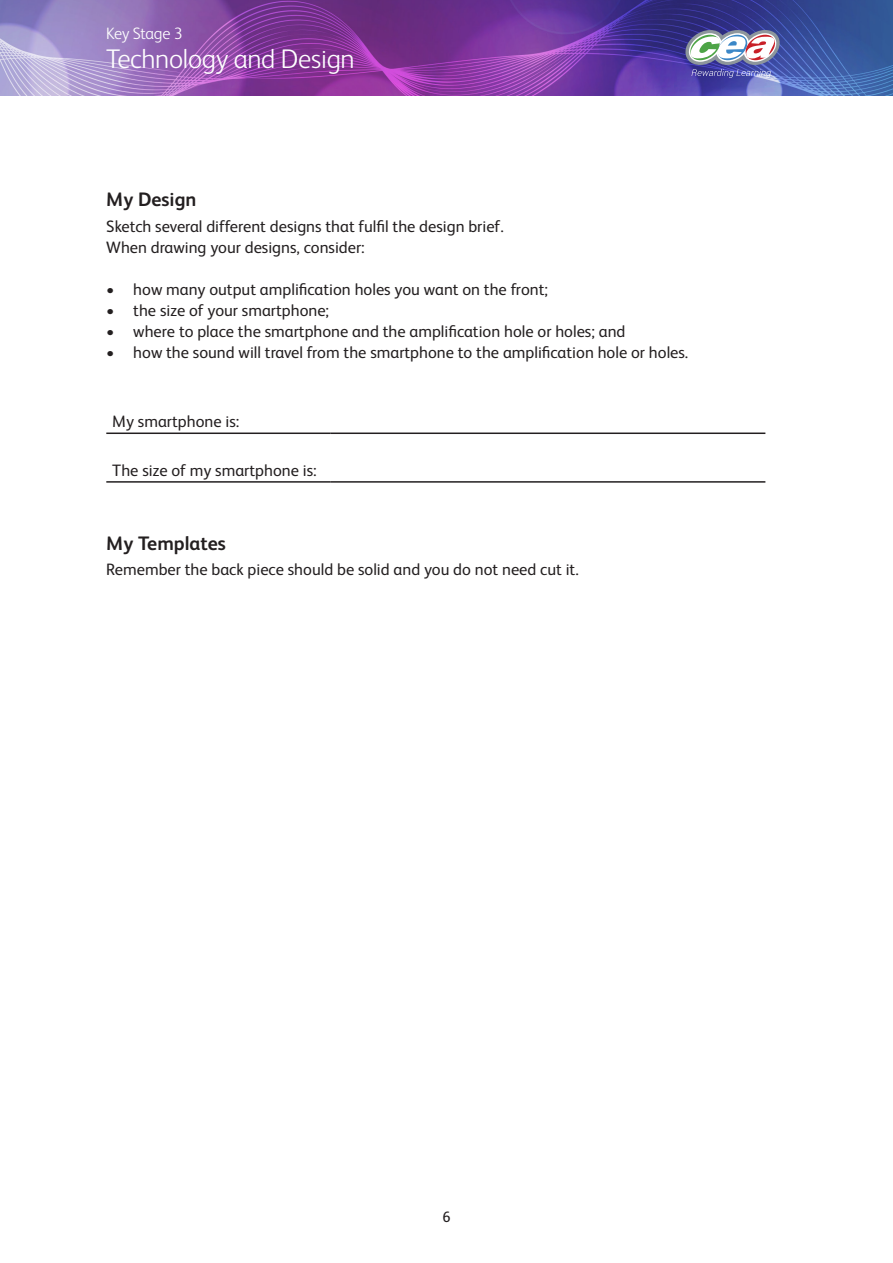
<style>
.page{position:relative;width:893px;height:1263px;background:#fff}
.page>*{position:absolute;margin:0;border:0;box-sizing:border-box;transform-origin:0 0}
.t1{font:300 27px "FS Albert";letter-spacing:-.01em;color:#fff}
.Bold_Heading{font:700 19.5px "FS Albert";color:#231f20}
.t2{font:16.5px "FS Albert";color:#231f20}
.t3{font:300 16.5px "FS Albert";letter-spacing:-.02em;color:#fff}
.t4{font:15px "FS Albert";color:#231f20}
</style>
<div class="page">
<img style="left:0;top:0;width:893px;height:96px">
<img style="left:683px;top:30px;width:99px;height:48px">
<hr style="left:106px;top:432px;width:224px;height:2px;background:#231f20">
<hr style="left:330px;top:432px;width:435px;height:2px;background:#231f20">
<hr style="left:106px;top:481px;width:224px;height:2px;background:#231f20">
<hr style="left:330px;top:481px;width:435px;height:2px;background:#231f20">
<p class="t3" style="left:106px;top:23px;width:78px">Key Stage 3</p>
<h1 class="t1" style="left:106px;top:41px;width:250px">Technology and Design</h1>
<p class="Bold_Heading" style="left:106px;top:186px;width:92px">My Design</p>
<p class="t2" style="left:106px;top:215px;width:399px">Sketch several different designs that fulfil the design brief.</p>
<p class="t2" style="left:106px;top:236px;width:260px">When drawing your designs, consider:</p>
<p class="t2" style="left:106px;top:278px;width:443px">• how many output amplification holes you want on the front;</p>
<p class="t2" style="left:106px;top:299px;width:224px">• the size of your smartphone;</p>
<p class="t2" style="left:106px;top:320px;width:521px">• where to place the smartphone and the amplification hole or holes; and</p>
<p class="t2" style="left:106px;top:341px;width:583px">• how the sound will travel from the smartphone to the amplification hole or holes.</p>
<p class="t2" style="left:112px;top:411px;width:129px">My smartphone is:</p>
<p class="t2" style="left:112px;top:459px;width:206px">The size of my smartphone is:</p>
<p class="Bold_Heading" style="left:106px;top:530px;width:121px">My Templates</p>
<p class="t2" style="left:106px;top:559px;width:474px">Remember the back piece should be solid and you do not need cut it.</p>
<p class="t4" style="left:442px;top:1207px;width:10px">6</p>
</div>
